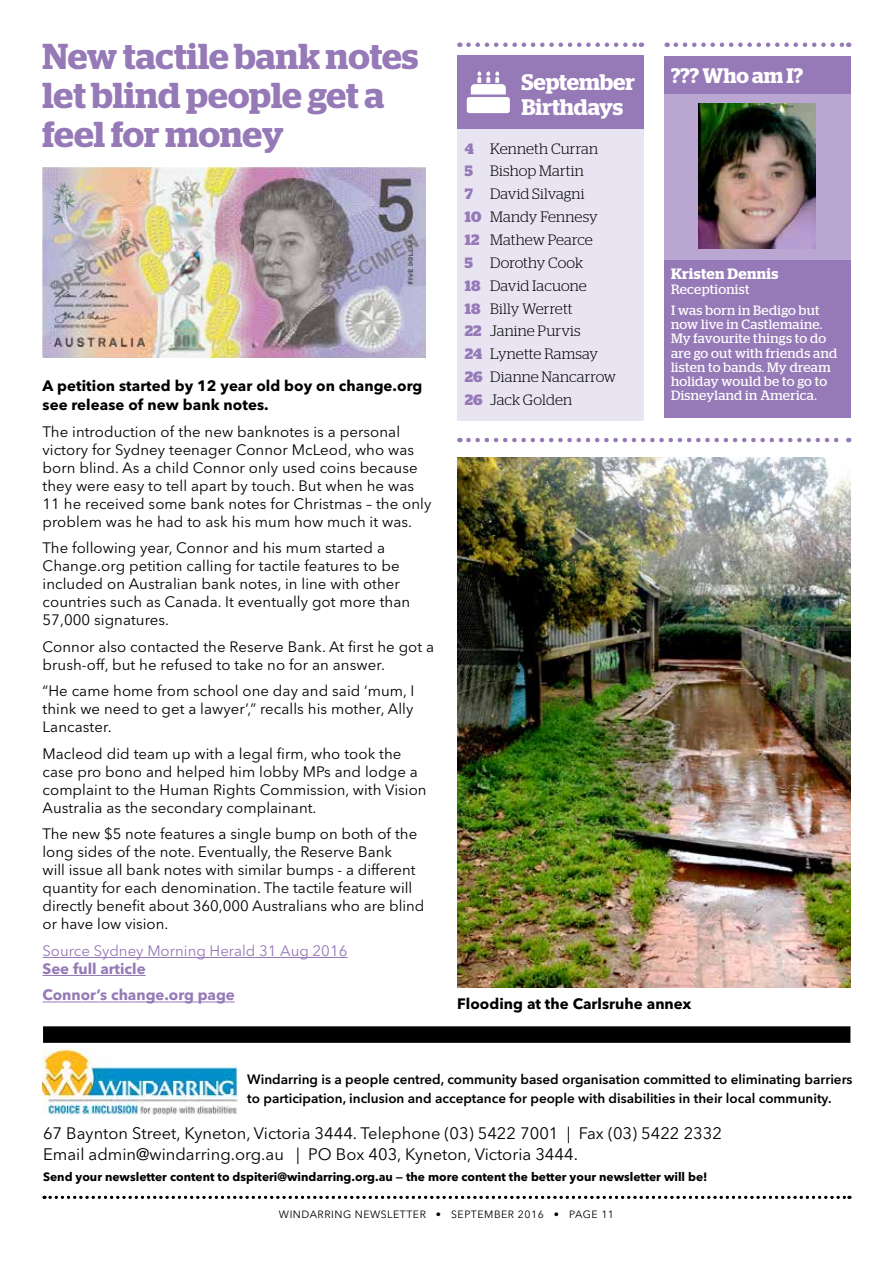
<style>
.page{position:relative;width:893px;height:1263px;background:#fff}
.page>*{position:absolute;margin:0;border:0;box-sizing:border-box;transform-origin:0 0}
.t1{font:600 36px/39px "Stag";color:#9679b7}
.t2{font:600 22.5px/25.5px "Stag";color:#fff}
.t3{font:600 21px "Stag";color:#fff}
.t4{font:16.5px/21px "Avenir Next LT Pro";color:#000}
.t5{font:15px/18px "Avenir Next LT Pro";letter-spacing:.005em;color:#000}
.t6{font:300 15px/22.8px "Stag";letter-spacing:.01em;color:#000}
.t7{font:700 15px/19.5px "Avenir Next LT Pro";letter-spacing:.005em;color:#000}
.t8{font:700 15px/26.5px "Avenir Next LT Pro";color:#9679b7}
.t9{font:15px "Avenir Next LT Pro";color:#9679b7}
.t10{font:600 15px "Stag";letter-spacing:.025em;color:#fff}
.t11{font:600 13.5px/19.5px "Avenir Next LT Pro";color:#000}
.t12{font:13.5px/14.2px "Stag";letter-spacing:.02em;color:#fff}
.t13{font:700 12px "Avenir Next LT Pro";color:#000}
.t14{font:10.5px "Avenir Next LT Pro";letter-spacing:.05em;color:#000}
.s1{font-weight:700;color:#9679b7}
</style>
<div class="page">
<img style="left:43px;top:1049px;width:195px;height:65px">
<div style="left:43px;top:1026px;width:807px;height:17px;background:#000"></div>
<svg style="left:676px;top:43px;width:173px;height:4px"></svg>
<svg style="left:468px;top:43px;width:174px;height:4px"></svg>
<svg style="left:468px;top:438px;width:381px;height:4px"></svg>
<svg style="left:44px;top:1196px;width:806px;height:3px"></svg>
<div style="left:664px;top:93px;width:186px;height:168px;background:#b9a7d1"></div>
<img style="left:698px;top:103px;width:117px;height:146px">
<div style="left:664px;top:56px;width:186px;height:38px;background:#9679b7"></div>
<div style="left:664px;top:260px;width:186px;height:158px;background:#9679b7"></div>
<div style="left:457px;top:129px;width:186px;height:292px;background:#e9e4f2"></div>
<div style="left:457px;top:56px;width:186px;height:73px;background:#9679b7"></div>
<svg style="left:471px;top:71px;width:35px;height:23px"></svg>
<div style="left:467px;top:97px;width:43px;height:16px;background:#fff;border-radius:3px"></div>
<hr style="left:43px;top:957px;width:304px;height:1px;background:#9679b7">
<hr style="left:43px;top:975px;width:103px;height:1px;background:#9679b7">
<hr style="left:43px;top:1001px;width:192px;height:1px;background:#9679b7">
<img style="left:43px;top:167px;width:382px;height:190px">
<img style="left:457px;top:457px;width:393px;height:531px">
<h1 class="t1" style="left:43px;top:37px;width:378px">New tactile bank notes let blind people get a feel for money</h1>
<p class="t7" style="left:43px;top:376px;width:381px">A petition started by 12 year old boy on change.org see release of new bank notes.</p>
<p class="t5" style="left:43px;top:423px;width:390px">The introduction of the new banknotes is a personal victory for Sydney teenager Connor McLeod, who was born blind. As a child Connor only used coins because they were easy to tell apart by touch. But when he was 11 he received some bank notes for Christmas – the only problem was he had to ask his mum how much it was.</p>
<p class="t5" style="left:43px;top:539px;width:369px">The following year, Connor and his mum started a Change.org petition calling for tactile features to be included on Australian bank notes, in line with other countries such as Canada. It eventually got more than 57,000 signatures.</p>
<p class="t5" style="left:43px;top:638px;width:393px">Connor also contacted the Reserve Bank. At first he got a brush-off, but he refused to take no for an answer.</p>
<p class="t5" style="left:43px;top:682px;width:373px;text-align:justify">“He came home from school one day and said ‘mum, I think we need to get a lawyer’,” recalls his mother, Ally Lancaster.</p>
<p class="t5" style="left:43px;top:745px;width:386px">Macleod did team up with a legal firm, who took the case pro bono and helped him lobby MPs and lodge a complaint to the Human Rights Commission, with Vision Australia as the secondary complainant.</p>
<p class="t5" style="left:43px;top:825px;width:383px">The new $5 note features a single bump on both of the long sides of the note. Eventually, the Reserve Bank<br>will issue all bank notes with similar bumps - a different quantity for each denomination. The tactile feature will directly benefit about 360,000 Australians who are blind or have low vision.</p>
<p class="t9" style="left:43px;top:942px;width:306px">Source Sydney Morning Herald 31 Aug 2016</p>
<p class="t8" style="left:43px;top:955px;width:194px">See full article<br>Connor’s change.org page</p>
<h2 class="t2" style="left:521px;top:69px;width:115px">September<br>Birthdays</h2>
<p class="t6" style="left:465px;top:137px;width:153px"><span class="s1">4</span> Kenneth Curran<br><span class="s1">5</span> Bishop Martin<br><span class="s1">7</span> David Silvagni<br><span class="s1">10</span> Mandy Fennesy<br><span class="s1">12</span> Mathew Pearce<br><span class="s1">5</span> Dorothy Cook<br><span class="s1">18</span> David Iacuone<br><span class="s1">18</span> Billy Werrett<br><span class="s1">22</span> Janine Purvis<br><span class="s1">24</span> Lynette Ramsay<br><span class="s1">26</span> Dianne Nancarrow<br><span class="s1">26</span> Jack Golden</p>
<h3 class="t3" style="left:671px;top:63px;width:134px">??? Who am I?</h3>
<p class="t10" style="left:671px;top:265px;width:109px">Kristen Dennis</p>
<p class="t12" style="left:671px;top:279px;width:150px;line-height:20.5px">Receptionist<br>I was born in Bedigo but</p>
<p class="t12" style="left:671px;top:317px;width:168px">now live in Castlemaine.<br>My favourite things to do are go out with friends and listen to bands. My dream holiday would be to go to<br>Disneyland in America.</p>
<p class="t7" style="left:457px;top:994px;width:236px">Flooding at the Carlsruhe annex</p>
<p class="t11" style="left:247px;top:1069px;width:607px">Windarring is a people centred, community based organisation committed to eliminating barriers to participation, inclusion and acceptance for people with disabilities in their local community.</p>
<p class="t4" style="left:43px;top:1122px;width:680px">67 Baynton Street, Kyneton, Victoria 3444. Telephone (03) 5422 7001 | Fax (03) 5422 2332<br>Email admin@windarring.org.au | PO Box 403, Kyneton, Victoria 3444.</p>
<p class="t13" style="left:43px;top:1169px;width:666px">Send your newsletter content to dspiteri@windarring.org.au — the more content the better your newsletter will be!</p>
<p class="t14" style="left:279px;top:1208px;width:337px">WINDARRING NEWSLETTER • SEPTEMBER 2016 • PAGE 11</p>
</div>
